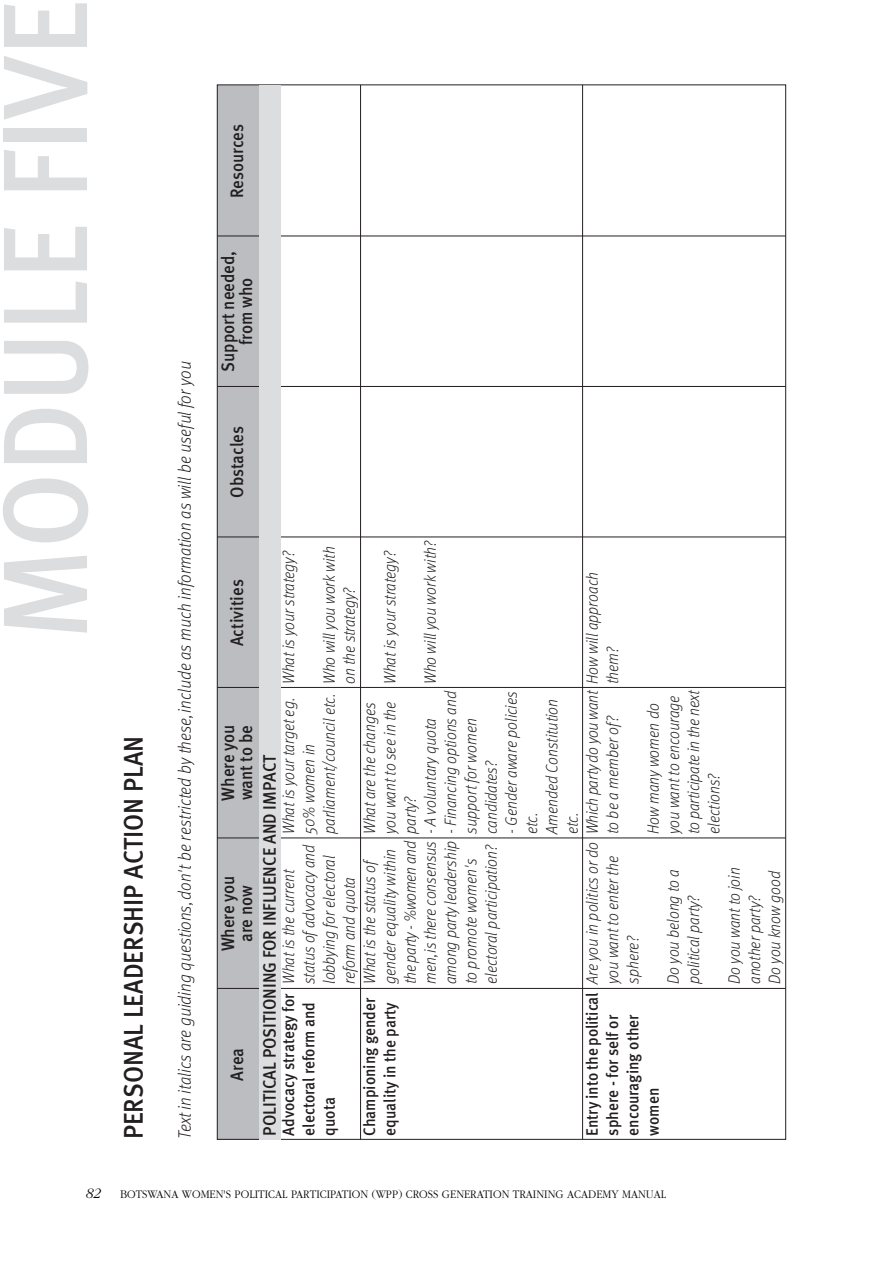
<style>
.page{position:relative;width:893px;height:1263px;background:#fff}
.page>*{position:absolute;margin:0;border:0;box-sizing:border-box;transform-origin:0 0}
.t1{font:500 120px "Meta OT";color:#dcddde;scale:.92 1}
.t2{font:500 27px "Meta OT";color:#231f20;scale:.92 1}
.t3{font:500 18px/18px "Meta OT";color:#231f20;text-align:center;scale:.92 1}
.t4{font:italic 300 18px "Meta OT";color:#231f20;scale:.92 1}
.t5{font:italic 300 16.5px/20.2px "Meta OT";color:#231f20;scale:.92 1}
.t6{font:500 16.5px/20.2px "Meta OT";color:#231f20;scale:.92 1}
.t7{font:italic 300 15px "Garamond";color:#000;scale:.92 1}
.t8{font:300 12px "Garamond";color:#000;scale:.92 1}
</style>
<div class="page">
<div style="left:217px;top:85px;width:43px;height:1054px;background:#bbbdc0"></div>
<hr style="left:217px;top:988px;width:569px;height:1px;background:#231f20">
<hr style="left:217px;top:687px;width:569px;height:1px;background:#231f20">
<hr style="left:217px;top:838px;width:569px;height:1px;background:#231f20">
<hr style="left:217px;top:537px;width:569px;height:1px;background:#231f20">
<hr style="left:217px;top:386px;width:569px;height:1px;background:#231f20">
<hr style="left:217px;top:236px;width:569px;height:1px;background:#231f20">
<div style="left:259px;top:85px;width:22px;height:1054px;background:#dcddde"></div>
<hr style="left:360px;top:85px;width:1px;height:1054px;background:#231f20">
<hr style="left:582px;top:85px;width:1px;height:1054px;background:#231f20">
<h1 class="t1" style="left:1px;top:640px;width:697px;rotate:-90deg">MODULE FIVE</h1>
<h2 class="t2" style="left:123px;top:1139px;width:440px;rotate:-90deg">PERSONAL LEADERSHIP ACTION PLAN</h2>
<p class="t4" style="left:178px;top:1139px;width:847px;rotate:-90deg">Text in italics are guiding questions, don't be restricted by these, include as much information as will be useful for you</p>
<p class="t3" style="left:229px;top:198px;width:82px;rotate:-90deg">Resources</p>
<p class="t3" style="left:220px;top:372px;width:133px;rotate:-90deg">Support needed, from who</p>
<p class="t3" style="left:229px;top:498px;width:79px;rotate:-90deg">Obstacles</p>
<p class="t3" style="left:229px;top:646px;width:74px;rotate:-90deg">Activities</p>
<p class="t3" style="left:220px;top:801px;width:84px;text-align:left;rotate:-90deg">Where you want to be</p>
<p class="t3" style="left:220px;top:951px;width:84px;rotate:-90deg">Where you are now</p>
<p class="t3" style="left:229px;top:1081px;width:37px;rotate:-90deg">Area</p>
<p class="t5" style="left:280px;top:684px;width:146px;rotate:-90deg">What is your strategy?</p>
<p class="t5" style="left:320px;top:684px;width:151px;rotate:-90deg">Who will you work with on the strategy?</p>
<p class="t5" style="left:381px;top:684px;width:146px;rotate:-90deg">What is your strategy?</p>
<p class="t5" style="left:421px;top:684px;width:157px;rotate:-90deg">Who will you work with?</p>
<p class="t5" style="left:502px;top:834px;width:286px;rotate:-90deg">- Gender aware policies<br>etc.<br>Amended Constitution<br>etc.<br>Which party do you want How will approach to be a member of?</p>
<p class="t5" style="left:604px;top:684px;width:42px;rotate:-90deg">them?</p>
<p class="t5" style="left:644px;top:834px;width:158px;rotate:-90deg">How many women do you want to encourage to participate in the next elections?</p>
<p class="t5" style="left:280px;top:984px;width:320px;rotate:-90deg">What is the current<br>status of advocacy and<br>lobbying for electoral<br>reform and quota<br>What is the status of<br>gender equality within<br>the party - %women and party?<br>men, is there consensus - A voluntary quota among party leadership - Financing options and to promote women's<br>electoral participation?</p>
<p class="t5" style="left:280px;top:834px;width:154px;rotate:-90deg">What is your target eg.<br>50% women in parliament/council etc.</p>
<p class="t5" style="left:361px;top:834px;width:145px;rotate:-90deg">What are the changes you want to see in the</p>
<p class="t5" style="left:462px;top:834px;width:127px;rotate:-90deg">support for women candidates?</p>
<p class="t3" style="left:262px;top:1136px;width:416px;rotate:-90deg">POLITICAL POSITIONING FOR INFLUENCE AND IMPACT</p>
<p class="t5" style="left:583px;top:984px;width:156px;rotate:-90deg">Are you in politics or do you want to enter the sphere?</p>
<p class="t5" style="left:664px;top:984px;width:126px;rotate:-90deg">Do you belong to a political party?</p>
<p class="t5" style="left:725px;top:984px;width:128px;rotate:-90deg">Do you want to join another party?<br>Do you know good</p>
<p class="t6" style="left:279px;top:1136px;width:156px;rotate:-90deg">Advocacy strategy for electoral reform and quota</p>
<p class="t6" style="left:360px;top:1136px;width:151px;rotate:-90deg">Championing gender equality in the party</p>
<p class="t6" style="left:583px;top:1136px;width:157px;rotate:-90deg">Entry into the political sphere - for self or encouraging other women</p>
<p class="t7" style="left:85px;top:1187px;width:18px">82</p>
<p class="t8" style="left:120px;top:1189px;width:595px">BOTSWANA WOMEN'S POLITICAL PARTICIPATION (WPP) CROSS GENERATION TRAINING ACADEMY MANUAL</p>
</div>
